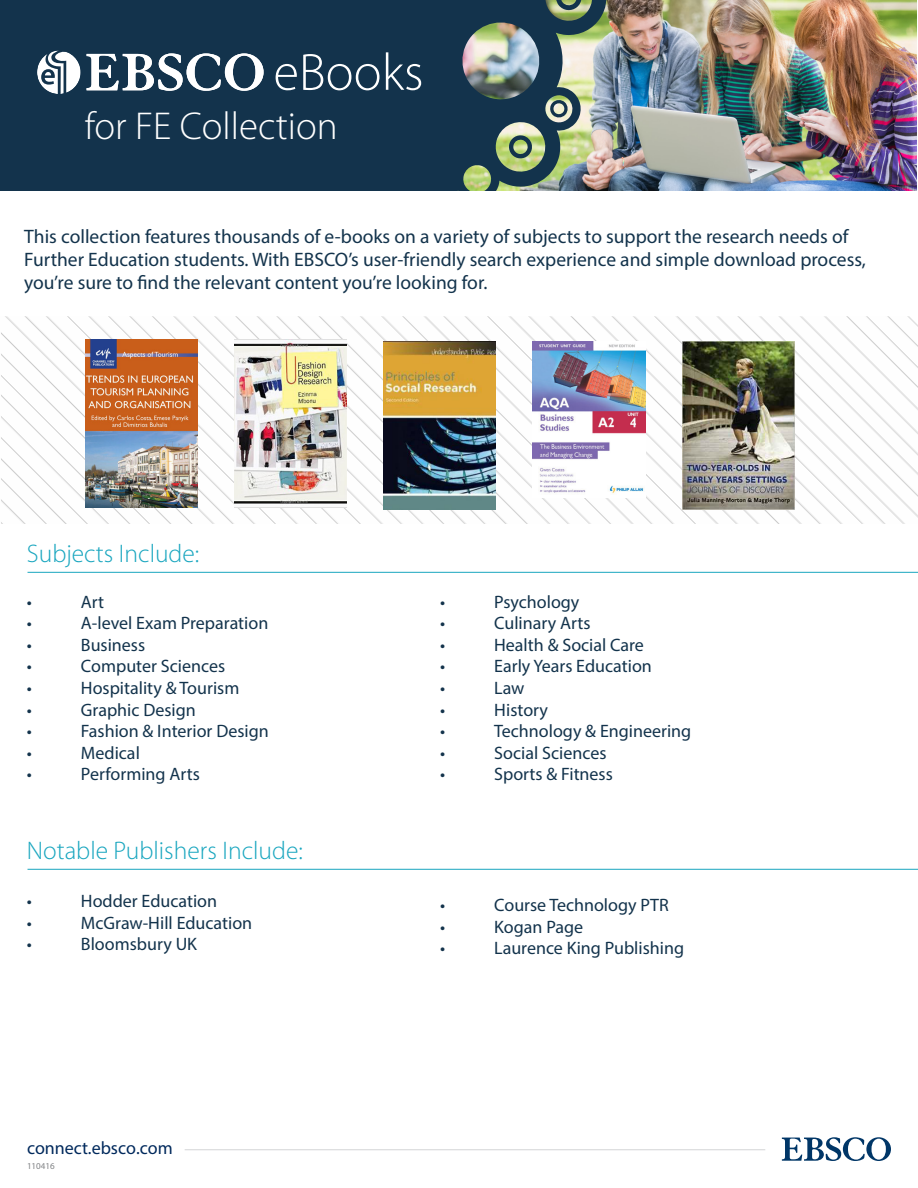
<style>
.page{position:relative;width:918px;height:1188px;background:#fff}
.page>*{position:absolute;margin:0;border:0;box-sizing:border-box;transform-origin:0 0}
.t1{font:300 39px "Myriad Pro";color:#fff}
.t2{font:300 25.5px "Myriad Pro";color:#19a6bf}
.t3{font:19.5px/23.4px "Myriad Pro";color:#13334c}
.t4{font:18px "Myriad Pro";color:#13334c}
.t5{font:18px "Myriad Pro";color:#00295c}
.t6{font:9px "Myriad Pro";color:#808285}
</style>
<div class="page">
<hr style="left:185px;top:1149px;width:580px;height:1px;background:#d3d4d6">
<svg style="left:782px;top:1137px;width:109px;height:24px"></svg>
<img style="left:669px;top:0;width:247px;height:191px">
<div style="left:0;top:0;width:456px;height:191px;background:#13334c"></div>
<img style="left:542px;top:0;width:127px;height:191px">
<svg style="left:549px;top:99px;width:20px;height:19px"></svg>
<svg style="left:555px;top:0;width:28px;height:12px"></svg>
<svg style="left:87px;top:53px;width:177px;height:38px"></svg>
<svg style="left:276px;top:64px;width:21px;height:26px"></svg>
<svg style="left:303px;top:54px;width:76px;height:36px"></svg>
<svg style="left:386px;top:0;width:156px;height:191px"></svg>
<svg style="left:37px;top:51px;width:44px;height:43px"></svg>
<hr style="left:28px;top:869px;width:890px;height:1px;background:#19a6bf">
<hr style="left:28px;top:572px;width:890px;height:1px;background:#19a6bf">
<img style="left:1px;top:316px;width:917px;height:208px">
<img style="left:682px;top:342px;width:112px;height:168px">
<img style="left:533px;top:342px;width:112px;height:155px">
<img style="left:234px;top:339px;width:113px;height:168px">
<img style="left:384px;top:342px;width:112px;height:168px">
<img style="left:85px;top:339px;width:112px;height:168px">
<p class="t1" style="left:85px;top:105px;width:255px">for FE Collection</p>
<p class="t3" style="left:24px;top:224px;width:843px">This collection features thousands of e-books on a variety of subjects to support the research needs of<br>Further Education students. With EBSCO’s user-friendly search experience and simple download process, you’re sure to find the relevant content you’re looking for.</p>
<p class="t2" style="left:27px;top:539px;width:174px">Subjects Include:</p>
<p class="t4" style="left:27px;top:590px;width:7px">•</p>
<p class="t4" style="left:81px;top:590px;width:25px">Art</p>
<p class="t4" style="left:27px;top:612px;width:7px">•</p>
<p class="t4" style="left:81px;top:612px;width:189px">A-level Exam Preparation</p>
<p class="t4" style="left:27px;top:634px;width:7px">•</p>
<p class="t4" style="left:81px;top:634px;width:66px">Business</p>
<p class="t4" style="left:27px;top:655px;width:7px">•</p>
<p class="t4" style="left:81px;top:655px;width:146px">Computer Sciences</p>
<p class="t4" style="left:27px;top:677px;width:7px">•</p>
<p class="t4" style="left:81px;top:677px;width:160px">Hospitality &amp; Tourism</p>
<p class="t4" style="left:27px;top:698px;width:7px">•</p>
<p class="t4" style="left:81px;top:698px;width:116px">Graphic Design</p>
<p class="t4" style="left:27px;top:720px;width:7px">•</p>
<p class="t4" style="left:81px;top:720px;width:189px">Fashion &amp; Interior Design</p>
<p class="t4" style="left:27px;top:742px;width:7px">•</p>
<p class="t4" style="left:81px;top:742px;width:60px">Medical</p>
<p class="t4" style="left:27px;top:763px;width:7px">•</p>
<p class="t4" style="left:81px;top:763px;width:120px">Performing Arts</p>
<p class="t2" style="left:27px;top:836px;width:277px">Notable Publishers Include:</p>
<p class="t4" style="left:27px;top:890px;width:7px">•</p>
<p class="t4" style="left:81px;top:890px;width:138px">Hodder Education</p>
<p class="t4" style="left:27px;top:912px;width:7px">•</p>
<p class="t4" style="left:81px;top:912px;width:173px">McGraw-Hill Education</p>
<p class="t4" style="left:27px;top:933px;width:7px">•</p>
<p class="t4" style="left:81px;top:933px;width:118px">Bloomsbury UK</p>
<p class="t5" style="left:27px;top:1137px;width:147px">connect.ebsco.com</p>
<p class="t6" style="left:27px;top:1161px;width:29px">110416</p>
<p class="t4" style="left:440px;top:590px;width:7px">•</p>
<p class="t4" style="left:494px;top:590px;width:87px">Psychology</p>
<p class="t4" style="left:440px;top:612px;width:7px">•</p>
<p class="t4" style="left:494px;top:612px;width:98px">Culinary Arts</p>
<p class="t4" style="left:440px;top:634px;width:7px">•</p>
<p class="t4" style="left:494px;top:634px;width:151px">Health &amp; Social Care</p>
<p class="t4" style="left:440px;top:655px;width:7px">•</p>
<p class="t4" style="left:494px;top:655px;width:159px">Early Years Education</p>
<p class="t4" style="left:440px;top:677px;width:7px">•</p>
<p class="t4" style="left:494px;top:677px;width:32px">Law</p>
<p class="t4" style="left:440px;top:698px;width:7px">•</p>
<p class="t4" style="left:494px;top:698px;width:55px">History</p>
<p class="t4" style="left:440px;top:720px;width:7px">•</p>
<p class="t4" style="left:494px;top:720px;width:199px">Technology &amp; Engineering</p>
<p class="t4" style="left:440px;top:742px;width:7px">•</p>
<p class="t4" style="left:494px;top:742px;width:114px">Social Sciences</p>
<p class="t4" style="left:440px;top:763px;width:7px">•</p>
<p class="t4" style="left:494px;top:763px;width:120px">Sports &amp; Fitness</p>
<p class="t4" style="left:440px;top:894px;width:7px">•</p>
<p class="t4" style="left:494px;top:894px;width:176px">Course Technology PTR</p>
<p class="t4" style="left:440px;top:916px;width:7px">•</p>
<p class="t4" style="left:494px;top:916px;width:91px">Kogan Page</p>
<p class="t4" style="left:440px;top:937px;width:7px">•</p>
<p class="t4" style="left:494px;top:937px;width:191px">Laurence King Publishing</p>
</div>
